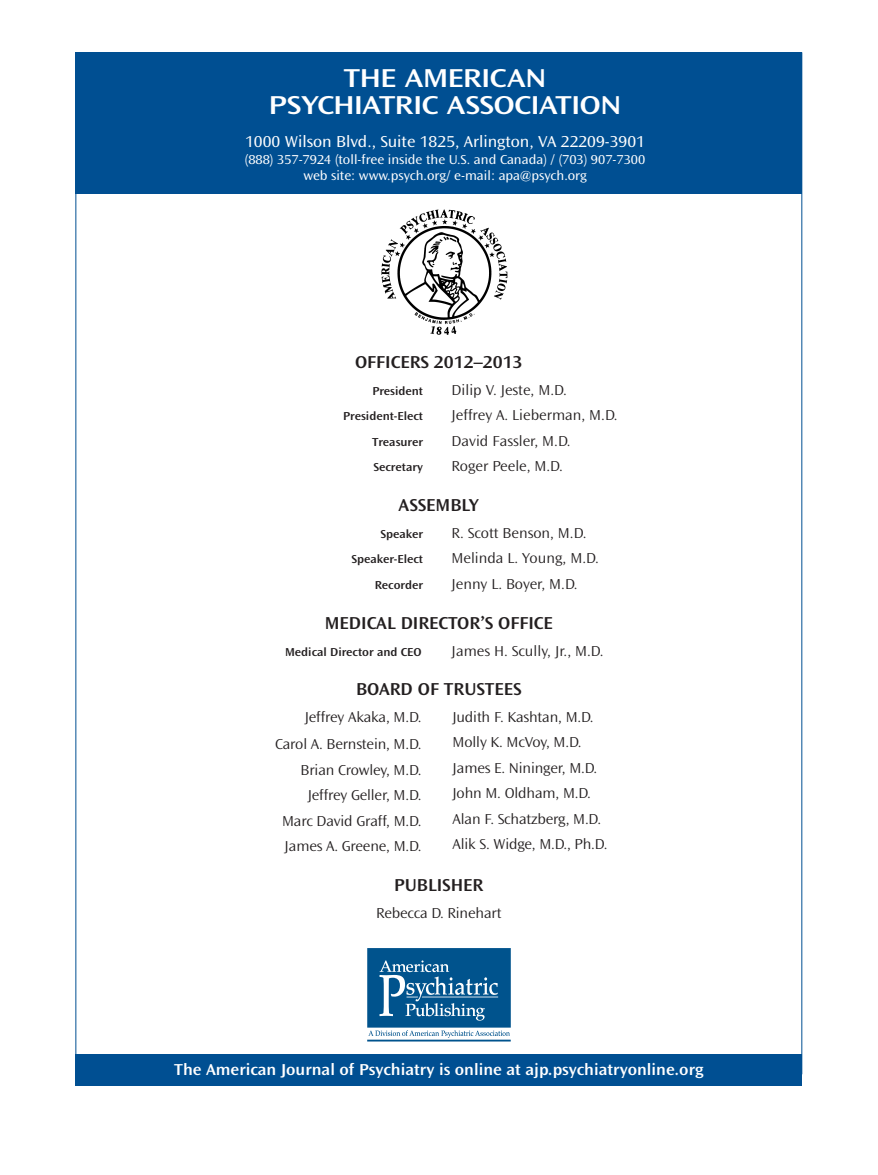
<style>
.page{position:relative;width:878px;height:1175px;background:#fff}
.page>*{position:absolute;margin:0;border:0;box-sizing:border-box;transform-origin:0 0}
.t1{font:27px/27px "Ocean Sans MM 512 800";letter-spacing:.12em;color:#fff;text-align:center}
.t2{font:18px "Ocean Sans MM 512 600";letter-spacing:.06em;color:#231f20}
.t3{font:16.5px "Ocean Sans MM 512 600";letter-spacing:.055em;color:#fff}
.t4{font:16.5px "Ocean Sans MM 360 600";letter-spacing:.045em;color:#fff}
.t5{font:15px/25.5px "Ocean Sans MM 310 600";letter-spacing:.025em;color:#231f20;text-align:right}
.t6{font:15px "Ocean Sans MM 310 600";letter-spacing:.005em;color:#231f20}
.t7{font:13.5px/16.2px "Ocean Sans MM 360 600";letter-spacing:.04em;color:#fff;text-align:center}
.t8{font:12px "Ocean Sans MM 512 600";letter-spacing:.06em;color:#231f20}
</style>
<div class="page">
<div style="left:75px;top:52px;width:727px;height:142px;background:#004f92"></div>
<div style="left:75px;top:1054px;width:727px;height:31px;background:#004f92"></div>
<img style="left:381px;top:209px;width:127px;height:126px">
<div style="left:367px;top:948px;width:144px;height:79px;background:#00538d"></div>
<svg style="left:379px;top:960px;width:119px;height:60px"></svg>
<svg style="left:368px;top:1030px;width:142px;height:8px"></svg>
<hr style="left:367px;top:1039px;width:143px;height:2px;background:#00538d">
<p class="t1" style="left:269px;top:65px;width:350px">THE AMERICAN<br>PSYCHIATRIC ASSOCIATION</p>
<p class="t4" style="left:245px;top:133px;width:400px">1000 Wilson Blvd., Suite 1825, Arlington, VA 22209-3901</p>
<p class="t7" style="left:245px;top:151px;width:401px">(888) 357-7924 (toll-free inside the U.S. and Canada) / (703) 907-7300 web site: www.psych.org/ e-mail: apa@psych.org</p>
<p class="t2" style="left:355px;top:352px;width:168px">officers 2012–2013</p>
<p class="t8" style="left:372px;top:384px;width:52px">President</p>
<p class="t6" style="left:451px;top:381px;width:117px">Dilip V. Jeste, M.D.</p>
<p class="t8" style="left:343px;top:410px;width:81px">President-Elect</p>
<p class="t5" style="left:451px;top:403px;width:168px">Jeffrey A. Lieberman, M.D.</p>
<p class="t8" style="left:372px;top:435px;width:52px">Treasurer</p>
<p class="t5" style="left:451px;top:428px;width:121px">David Fassler, M.D.</p>
<p class="t8" style="left:373px;top:461px;width:50px">Secretary</p>
<p class="t5" style="left:451px;top:454px;width:113px">Roger Peele, M.D.</p>
<p class="t2" style="left:398px;top:495px;width:80px">Assembly</p>
<p class="t8" style="left:380px;top:527px;width:44px">Speaker</p>
<p class="t5" style="left:451px;top:520px;width:136px">R. Scott Benson, M.D.</p>
<p class="t8" style="left:351px;top:553px;width:73px">Speaker-Elect</p>
<p class="t5" style="left:451px;top:546px;width:149px">Melinda L. Young, M.D.</p>
<p class="t8" style="left:375px;top:578px;width:50px">Recorder</p>
<p class="t5" style="left:451px;top:571px;width:128px">Jenny L. Boyer, M.D.</p>
<p class="t2" style="left:325px;top:612px;width:228px">Medical Director’s Office</p>
<p class="t8" style="left:285px;top:645px;width:119px">Medical Director and CEO</p>
<p class="t5" style="left:451px;top:638px;width:153px">James H. Scully, Jr., M.D.</p>
<p class="t2" style="left:356px;top:679px;width:166px">Board of TrusteEs</p>
<p class="t5" style="left:275px;top:704px;width:148px;line-height:27px">Jeffrey Akaka, M.D.<br>Carol A. Bernstein, M.D.</p>
<p class="t5" style="left:282px;top:757px;width:141px">Brian Crowley, M.D.<br>Jeffrey Geller, M.D.<br>Marc David Graff, M.D.<br>James A. Greene, M.D.</p>
<p class="t2" style="left:394px;top:875px;width:14px">PUBLIS</p>
<p class="t2" style="left:450px;top:875px;width:18px">HER</p>
<p class="t5" style="left:376px;top:900px;width:127px">Rebecca D. Rinehart</p>
<p class="t5" style="left:452px;top:704px;width:156px;text-align:left">Judith F. Kashtan, M.D.<br>Molly K. McVoy, M.D.<br>James E. Nininger, M.D.<br>John M. Oldham, M.D.<br>Alan F. Schatzberg, M.D.<br>Alik S. Widge, M.D., Ph.D.</p>
<p class="t3" style="left:174px;top:1060px;width:530px">The American Journal of Psychiatry is online at ajp.psychiatryonline.org</p>
</div>
